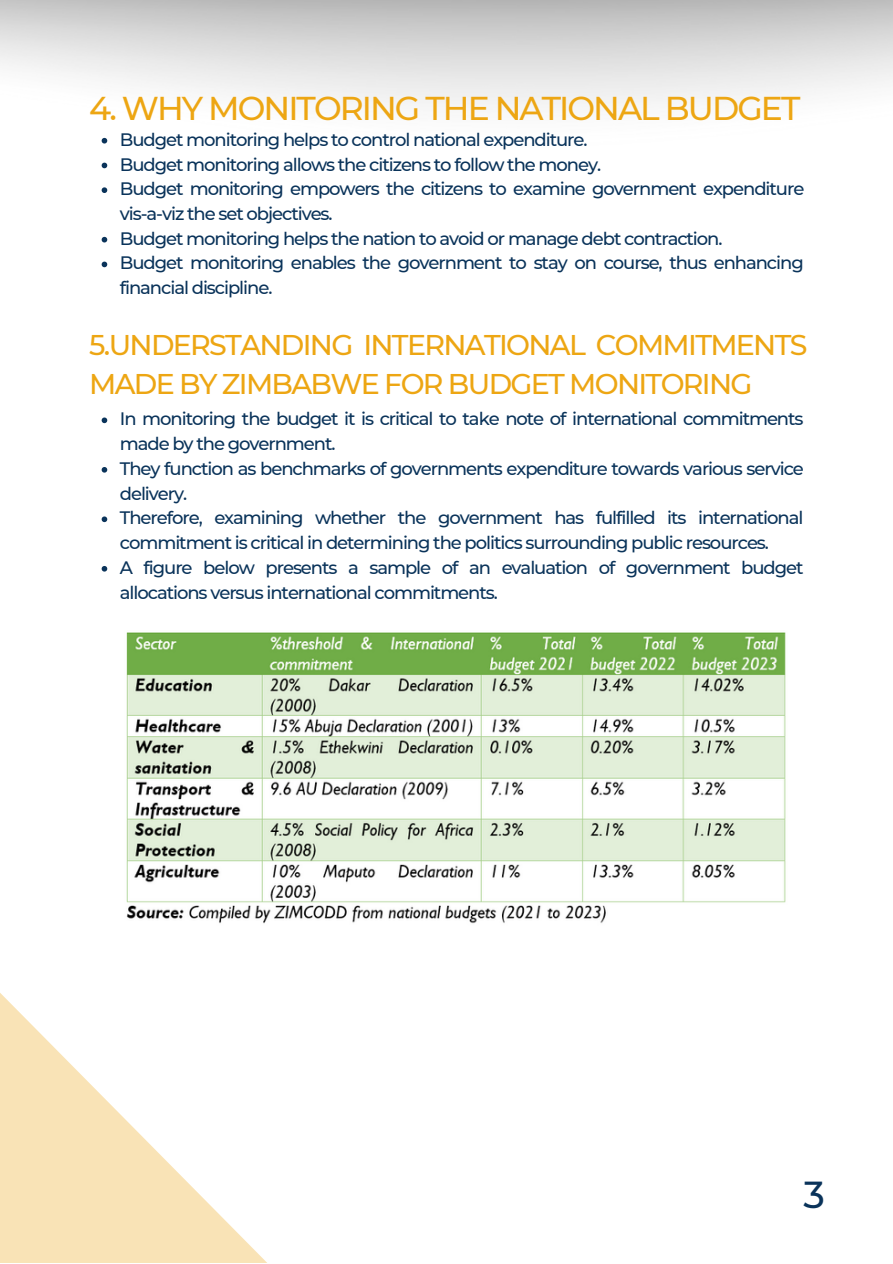
<style>
.page{position:relative;width:893px;height:1264px;background:#fff}
.page>*{position:absolute;margin:0;border:0;box-sizing:border-box;transform-origin:0 0}
.t1{font:500 37.5px "Montserrat";color:#0a335a}
.t2{font:500 33px "Montserrat";letter-spacing:-.06em;color:#eda613}
.t3{font:500 28.5px/39.3px "Montserrat";letter-spacing:-.06em;color:#eda613}
.t4{font:500 18px/24.8px "Montserrat";letter-spacing:-.06em;color:#0a335a}
</style>
<div class="page">
<svg style="left:0;top:993px;width:266px;height:269px"></svg>
<img style="left:126px;top:632px;width:660px;height:292px">
<svg style="left:102px;top:138px;width:5px;height:5px"></svg>
<svg style="left:102px;top:163px;width:5px;height:5px"></svg>
<svg style="left:102px;top:187px;width:5px;height:6px"></svg>
<svg style="left:102px;top:237px;width:5px;height:5px"></svg>
<svg style="left:102px;top:261px;width:5px;height:6px"></svg>
<svg style="left:102px;top:417px;width:5px;height:6px"></svg>
<svg style="left:102px;top:467px;width:5px;height:5px"></svg>
<svg style="left:102px;top:516px;width:5px;height:6px"></svg>
<svg style="left:102px;top:566px;width:5px;height:5px"></svg>
<h2 class="t2" style="left:89px;top:88px;width:712px">4. WHY MONITORING THE NATIONAL BUDGET</h2>
<p class="t4" style="left:120px;top:127px;width:686px">Budget monitoring helps to control national expenditure.<br>Budget monitoring allows the citizens to follow the money.<br>Budget monitoring empowers the citizens to examine government expenditure vis-a-viz the set objectives.<br>Budget monitoring helps the nation to avoid or manage debt contraction.<br>Budget monitoring enables the government to stay on course, thus enhancing financial discipline.</p>
<h3 class="t3" style="left:89px;top:325px;width:719px">5.UNDERSTANDING INTERNATIONAL COMMITMENTS<br>MADE BY ZIMBABWE FOR BUDGET MONITORING</h3>
<p class="t4" style="left:120px;top:406px;width:685px">In monitoring the budget it is critical to take note of international commitments made by the government.<br>They function as benchmarks of governments expenditure towards various service delivery.<br>Therefore, examining whether the government has fulfilled its international commitment is critical in determining the politics surrounding public resources.<br>A figure below presents a sample of an evaluation of government budget allocations versus international commitments.</p>
<h1 class="t1" style="left:803px;top:1171px;width:23px">3</h1>
</div>
